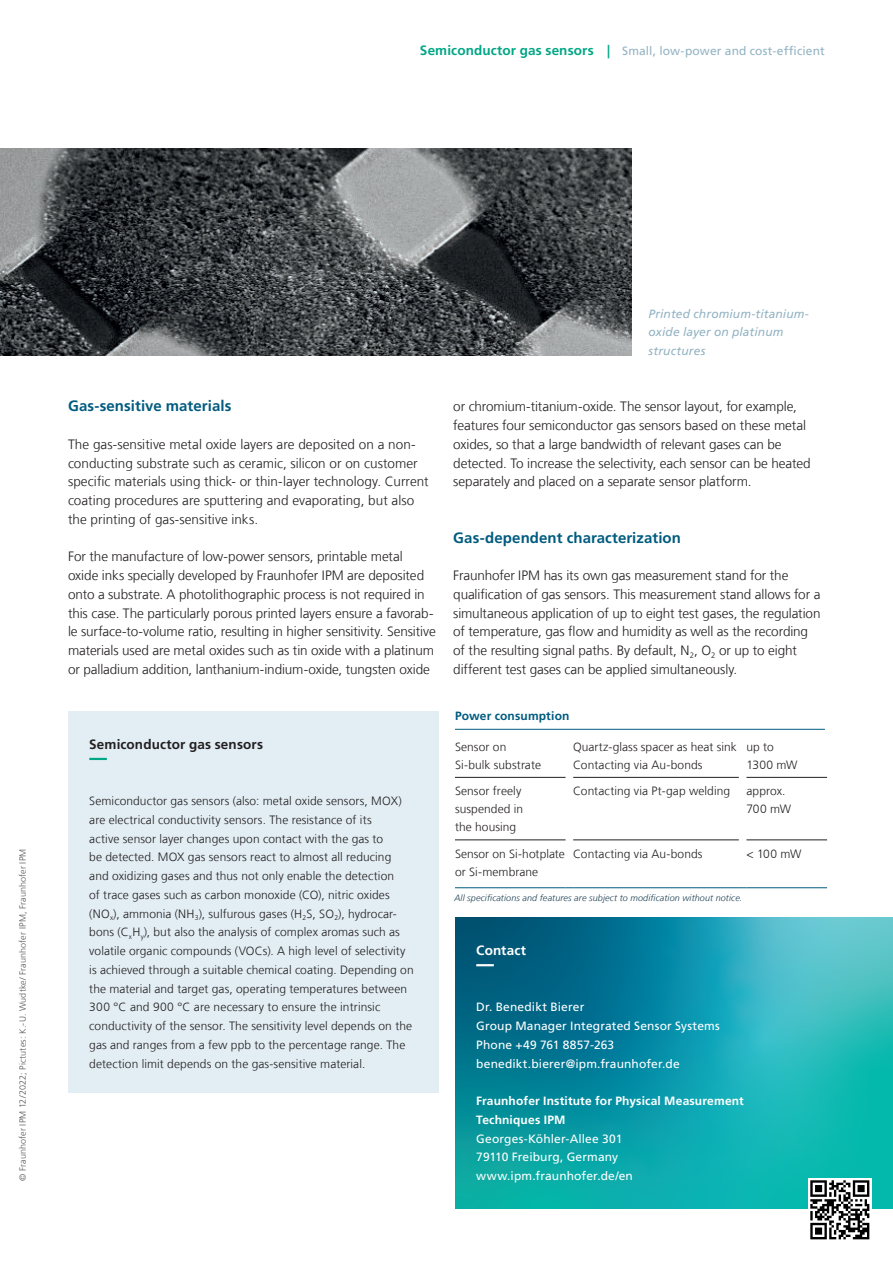
<style>
.page{position:relative;width:893px;height:1263px;background:#fff}
.page>*{position:absolute;margin:0;border:0;box-sizing:border-box;transform-origin:0 0}
.t1{font:700 15px "Frutiger LT Com";letter-spacing:.005em;color:#005b7f}
.t2{font:300 13.5px/18.8px "Frutiger LT Com";letter-spacing:-.005em;color:#231f20}
.t3{font:700 13.5px "Frutiger LT Com";letter-spacing:.01em;color:#231f20}
.t4{font:700 13.5px "Frutiger LT Com";letter-spacing:.01em;color:#fff}
.t5{font:300 12px/18.8px "Frutiger LT Com";letter-spacing:.01em;color:#231f20}
.t6{font:12px/18.8px "Frutiger LT Com";letter-spacing:.01em;color:#fff}
.t7{font:12px "Frutiger LT Com";letter-spacing:.01em;color:#93b3c3}
.t8{font:italic 12px/18.8px "Frutiger LT Com";letter-spacing:.01em;color:#93b3c3}
.t9{font:700 12px/18.8px "Frutiger LT Com";letter-spacing:.01em;color:#fff}
.t10{font:700 12px "Frutiger LT Com";letter-spacing:.01em;color:#005b7f}
.t11{font:300 9px "Frutiger LT Com";letter-spacing:.015em;color:#57585a}
.t12{font:italic 300 9px "Frutiger LT Com";letter-spacing:.015em;color:#1a3e51}
.s1{font-weight:700;font-size:13.5px;color:#00a786}
</style>
<div class="page">
<svg style="left:455px;top:918px;width:438px;height:290px;background:#139ca8"></svg>
<svg style="left:476px;top:964px;width:349px;height:2px"></svg>
<hr style="left:455px;top:729px;width:370px;height:1px;background:#005b7f">
<hr style="left:455px;top:887px;width:110px;height:1px;background:#005b7f">
<hr style="left:573px;top:887px;width:166px;height:1px;background:#005b7f">
<hr style="left:746px;top:887px;width:81px;height:1px;background:#005b7f">
<hr style="left:455px;top:777px;width:110px;height:1px;background:#231f20">
<hr style="left:455px;top:840px;width:110px;height:1px;background:#231f20">
<hr style="left:573px;top:777px;width:166px;height:1px;background:#231f20">
<hr style="left:573px;top:840px;width:166px;height:1px;background:#231f20">
<hr style="left:746px;top:777px;width:81px;height:1px;background:#231f20">
<hr style="left:746px;top:840px;width:81px;height:1px;background:#231f20">
<div style="left:808px;top:1178px;width:64px;height:64px;background:linear-gradient(to right,#fff,#fff)"></div>
<svg style="left:810px;top:1180px;width:59px;height:59px"></svg>
<div style="left:68px;top:711px;width:370px;height:382px;background:#e2eef4"></div>
<svg style="left:89px;top:758px;width:18px;height:2px"></svg>
<img style="left:0;top:149px;width:631px;height:206px">
<p class="t7" style="left:420px;top:44px;width:406px"><span class="s1">Semiconductor gas sensors |</span> Small, low-power and cost-efficient</p>
<p class="t11" style="left:18px;top:1181px;width:334px;rotate:-90deg">© Fraunhofer IPM 12/2022; Pictutes: K.-U. Wudtke/ Fraunhofer IPM, Fraunhofer IPM</p>
<p class="t1" style="left:68px;top:397px;width:165px">Gas-sensitive materials</p>
<p class="t2" style="left:68px;top:435px;width:362px">The gas-sensitive metal oxide layers are deposited on a non&shy;conducting substrate such as ceramic, silicon or on customer specific materials using thick- or thin-layer technology. Current coating procedures are sputtering and evaporating, but also the printing of gas-sensitive inks.</p>
<p class="t2" style="left:68px;top:547px;width:369px">For the manufacture of low-power sensors, printable metal oxide inks specially developed by Fraunhofer IPM are deposited onto a substrate. A photolithographic process is not required in this case. The particularly porous printed layers ensure a favorab&shy;le surface-to-volume ratio, resulting in higher sensitivity. Sensitive materials used are metal oxides such as tin oxide with a platinum or palladium addition, lanthanium-indium-oxide, tungsten oxide</p>
<p class="t3" style="left:89px;top:736px;width:175px">Semiconductor gas sensors</p>
<p class="t5" style="left:89px;top:792px;width:326px">Semiconductor gas sensors (also: metal oxide sensors, MOX) are electrical conductivity sensors. The resistance of its<br>active sensor layer changes upon contact with the gas to<br>be detected. MOX gas sensors react to almost all reducing and oxidizing gases and thus not only enable the detection<br>of trace gases such as carbon monoxide (CO), nitric oxides (NO<sub>x</sub>), ammonia (NH<sub>3</sub>), sulfurous gases (H<sub>2</sub>S, SO<sub>2</sub>), hydrocar&shy;bons (C<sub>x</sub>H<sub>y</sub>), but also the analysis of complex aromas such as volatile organic compounds (VOCs). A high level of selectivity is achieved through a suitable chemical coating. Depending on the material and target gas, operating temperatures between 300 °C and 900 °C are necessary to ensure the intrinsic conductivity of the sensor. The sensitivity level depends on the gas and ranges from a few ppb to the percentage range. The detection limit depends on the gas-sensitive material.</p>
<p class="t8" style="left:648px;top:304px;width:162px">Printed chromium-titanium&shy;oxide layer on platinum structures</p>
<p class="t2" style="left:453px;top:397px;width:359px">or chromium-titanium-oxide. The sensor layout, for example, features four semiconductor gas sensors based on these metal oxides, so that a large bandwidth of relevant gases can be detected. To increase the selectivity, each sensor can be heated separately and placed on a separate sensor platform.</p>
<p class="t1" style="left:453px;top:529px;width:229px">Gas-dependent characterization</p>
<p class="t2" style="left:453px;top:566px;width:369px">Fraunhofer IPM has its own gas measurement stand for the qualification of gas sensors. This measurement stand allows for a simultaneous application of up to eight test gases, the regulation of temperature, gas flow and humidity as well as the recording of the resulting signal paths. By default, N<sub>2</sub>, O<sub>2</sub> or up to eight different test gases can be applied simultaneously.</p>
<p class="t10" style="left:455px;top:709px;width:116px">Power consumption</p>
<p class="t5" style="left:455px;top:738px;width:88px;line-height:18px">Sensor on<br>Si-bulk substrate</p>
<p class="t5" style="left:455px;top:782px;width:70px;line-height:18px">Sensor freely suspended in the housing</p>
<p class="t5" style="left:455px;top:845px;width:111px;line-height:18px">Sensor on Si-hotplate or Si-membrane</p>
<p class="t5" style="left:573px;top:738px;width:165px;line-height:18px">Quartz-glass spacer as heat sink<br>Contacting via Au-bonds</p>
<p class="t5" style="left:573px;top:782px;width:158px">Contacting via Pt-gap welding</p>
<p class="t5" style="left:573px;top:844px;width:131px">Contacting via Au-bonds</p>
<p class="t5" style="left:746px;top:738px;width:53px;line-height:18px">up to<br>1300 mW</p>
<p class="t5" style="left:746px;top:782px;width:46px;line-height:18px">approx.<br>700 mW</p>
<p class="t5" style="left:746px;top:844px;width:57px">&lt; 100 mW</p>
<p class="t12" style="left:454px;top:892px;width:290px">All specifications and features are subject to modification without notice.</p>
<p class="t4" style="left:476px;top:942px;width:51px">Contact</p>
<p class="t6" style="left:476px;top:998px;width:245px">Dr. Benedikt Bierer<br>Group Manager Integrated Sensor Systems<br>Phone +49 761 8857-263 benedikt.bierer@ipm.fraunhofer.de</p>
<p class="t9" style="left:476px;top:1092px;width:269px">Fraunhofer Institute for Physical Measurement<br>Techniques IPM</p>
<p class="t6" style="left:476px;top:1129px;width:158px">Georges-Köhler-Allee 301<br>79110 Freiburg, Germany www.ipm.fraunhofer.de/en</p>
</div>
